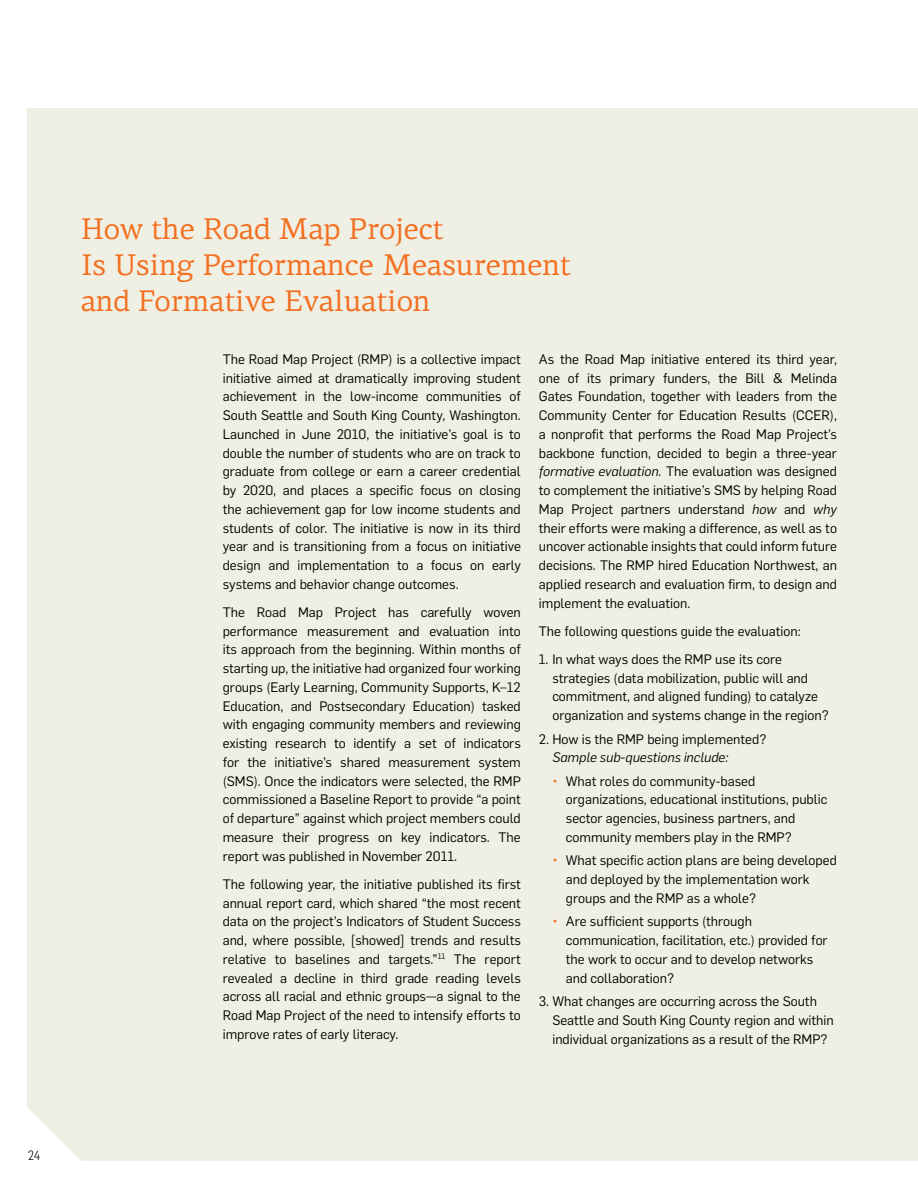
<style>
.page{position:relative;width:918px;height:1188px;background:#fff}
.page>*{position:absolute;margin:0;border:0;box-sizing:border-box;transform-origin:0 0}
.t1{font:30px/36px "PF Centro Serif Pro";color:#f36f21}
.t2{font:13.5px/18.8px "Flama";color:#000}
.t3{font:italic 13.5px "Flama";color:#000}
.t4{font:300 13.2px "Flama Semicondensed";color:#000}
.s1{font-style:italic}
.s2{color:#f36f21}
</style>
<div class="page">
<div style="left:27px;top:108px;width:891px;height:1053px;background:#f0efe3"></div>
<p class="t4" style="left:28px;top:1147px;width:14px">24</p>
<h1 class="t1" style="left:81px;top:210px;width:491px">How the Road Map Project<br>Is Using Performance Measurement and Formative Evaluation</h1>
<p class="t2" style="left:223px;top:349px;width:300px;text-align:justify">The Road Map Project (RMP) is a collective impact initiative aimed at dramatically improving student achievement in the low-income communities of South Seattle and South King County, Washington.<br>Launched in June 2010, the initiative’s goal is to double the number of students who are on track to graduate from college or earn a career credential by 2020, and places a specific focus on closing the achievement gap for low income students and students of color. The initiative is now in its third year and is transitioning from a focus on initiative design and implementation to a focus on early systems and behavior change outcomes.</p>
<p class="t2" style="left:223px;top:602px;width:300px;text-align:justify">The Road Map Project has carefully woven performance measurement and evaluation into its approach from the beginning. Within months of starting up, the initiative had organized four working groups (Early Learning, Community Supports, K–12<br>Education, and Postsecondary Education) tasked with engaging community members and reviewing existing research to identify a set of indicators for the initiative’s shared measurement system (SMS). Once the indicators were selected, the RMP commissioned a Baseline Report to provide “a point of departure” against which project members could measure their progress on key indicators. The report was published in November 2011.</p>
<p class="t2" style="left:223px;top:874px;width:300px;text-align:justify">The following year, the initiative published its first annual report card, which shared “the most recent data on the project’s Indicators of Student Success and, where possible, [showed] trends and results relative to baselines and targets.”<sup>11</sup> The report revealed a decline in third grade reading levels across all racial and ethnic groups—a signal to the Road Map Project of the need to intensify efforts to improve rates of early literacy.</p>
<p class="t2" style="left:539px;top:349px;width:300px;text-align:justify">As the Road Map initiative entered its third year, one of its primary funders, the Bill &amp; Melinda Gates Foundation, together with leaders from the Community Center for Education Results (CCER), a nonprofit that performs the Road Map Project’s backbone function, decided to begin a three-year <span class="s1">formative evaluation.</span> The evaluation was designed to complement the initiative’s SMS by helping Road Map Project partners understand <span class="s1">how</span> and <span class="s1">why </span>their efforts were making a difference, as well as to uncover actionable insights that could inform future decisions. The RMP hired Education Northwest, an applied research and evaluation firm, to design and implement the evaluation.</p>
<p class="t2" style="left:539px;top:621px;width:263px">The following questions guide the evaluation:</p>
<p class="t2" style="left:552px;top:649px;width:278px;text-indent:-14px">1. In what ways does the RMP use its core strategies (data mobilization, public will and commitment, and aligned funding) to catalyze organization and systems change in the region?</p>
<p class="t2" style="left:539px;top:729px;width:229px">2. How is the RMP being implemented?</p>
<p class="t3" style="left:552px;top:748px;width:178px">Sample sub-questions include:</p>
<p class="t2" style="left:566px;top:771px;width:263px;text-indent:-14px"><span class="s2">•</span> What roles do community-based organizations, educational institutions, public sector agencies, business partners, and community members play in the RMP?</p>
<p class="t2" style="left:566px;top:850px;width:273px;text-indent:-14px"><span class="s2">•</span> What specific action plans are being developed and deployed by the implementation work groups and the RMP as a whole?</p>
<p class="t2" style="left:566px;top:911px;width:263px;text-indent:-14px"><span class="s2">•</span> Are sufficient supports (through communication, facilitation, etc.) provided for the work to occur and to develop networks and collaboration?</p>
<p class="t2" style="left:552px;top:991px;width:283px;text-indent:-14px">3. What changes are occurring across the South<br>Seattle and South King County region and within individual organizations as a result of the RMP?</p>
</div>
